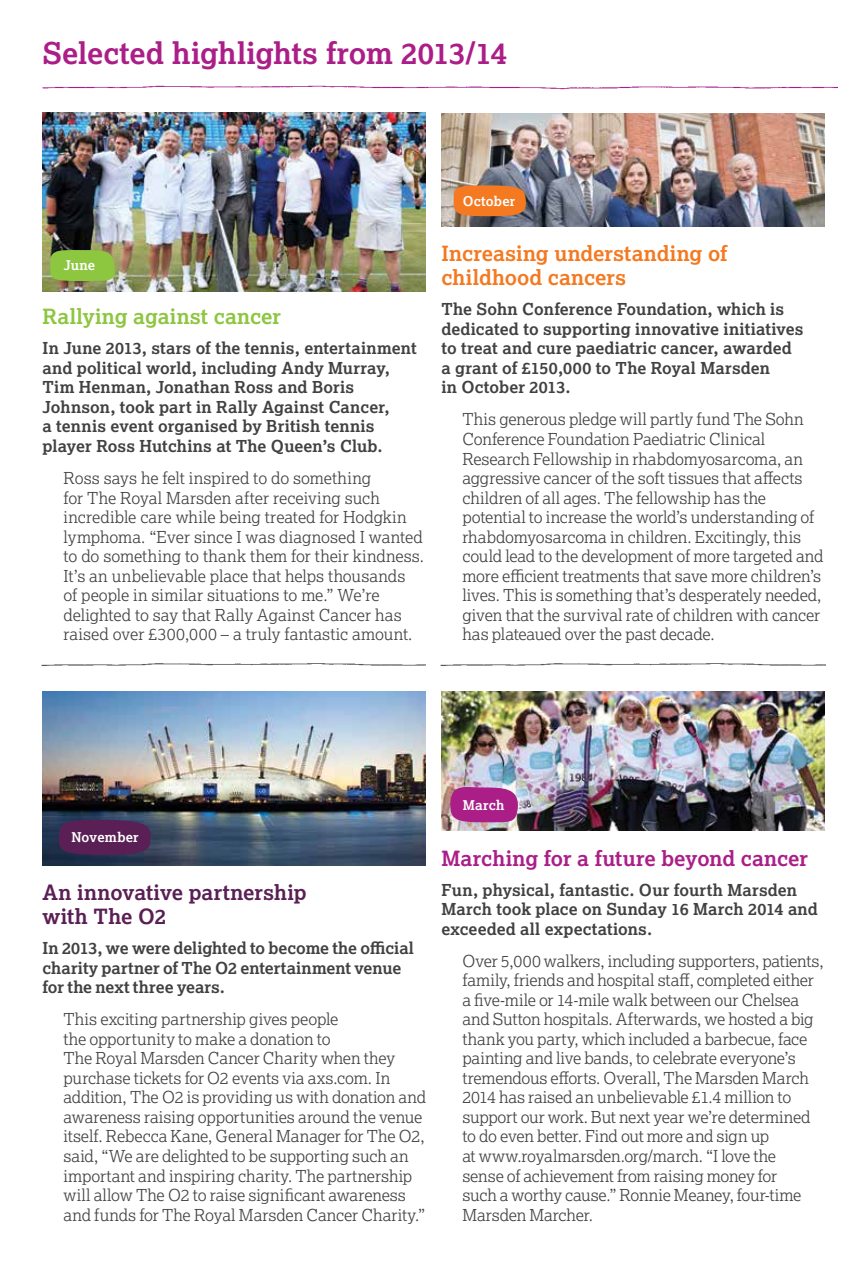
<style>
.page{position:relative;width:868px;height:1263px;background:#fff}
.page>*{position:absolute;margin:0;border:0;box-sizing:border-box;transform-origin:0 0}
.t1{font:700 30px "Lexia";letter-spacing:-.005em;color:#ab1e88}
.t2{font:700 21px/24px "Lexia";color:#f47920}
.t3{font:700 21px/24px "Lexia";color:#5a1f54}
.t4{font:700 21px "Lexia";color:#ab1e88}
.t5{font:700 21px "Lexia";letter-spacing:.005em;color:#8dc63f}
.t6{font:300 16.5px/19.5px "Lexia";letter-spacing:-.005em;color:#414042}
.t7{font:700 16.5px/19.5px "Lexia";letter-spacing:.005em;color:#414042}
.t8{font:700 13.5px "Lexia";letter-spacing:.015em;color:#fff}
</style>
<div class="page">
<img style="left:42px;top:85px;width:795px;height:5px">
<img style="left:43px;top:113px;width:383px;height:178px">
<img style="left:441px;top:114px;width:383px;height:113px">
<img style="left:41px;top:663px;width:385px;height:3px">
<img style="left:440px;top:663px;width:385px;height:3px">
<img style="left:43px;top:691px;width:383px;height:174px">
<img style="left:441px;top:691px;width:383px;height:140px">
<svg style="left:48px;top:249px;width:69px;height:34px;background:#8bb744"></svg>
<svg style="left:450px;top:185px;width:77px;height:32px;background:#e07b32"></svg>
<svg style="left:59px;top:819px;width:92px;height:36px;background:#542355"></svg>
<svg style="left:449px;top:783px;width:69px;height:42px;background:#b34897"></svg>
<h1 class="t1" style="left:43px;top:35px;width:466px">Selected highlights from 2013/14</h1>
<p class="t8" style="left:64px;top:257px;width:33px">June</p>
<p class="t5" style="left:43px;top:303px;width:240px">Rallying against cancer</p>
<p class="t7" style="left:43px;top:338px;width:375px">In June 2013, stars of the tennis, entertainment and political world, including Andy Murray, Tim Henman, Jonathan Ross and Boris Johnson, took part in Rally Against Cancer,<br>a tennis event organised by British tennis player Ross Hutchins at The Queen’s Club.</p>
<p class="t6" style="left:63px;top:468px;width:362px">Ross says he felt inspired to do something<br>for The Royal Marsden after receiving such incredible care while being treated for Hodgkin lymphoma. “Ever since I was diagnosed I wanted to do something to thank them for their kindness.<br>It’s an unbelievable place that helps thousands<br>of people in similar situations to me.” We’re delighted to say that Rally Against Cancer has raised over £300,000 – a truly fantastic amount.</p>
<p class="t8" style="left:462px;top:192px;width:54px">October</p>
<p class="t2" style="left:441px;top:241px;width:287px">Increasing understanding of childhood cancers</p>
<p class="t7" style="left:441px;top:299px;width:363px">The Sohn Conference Foundation, which is dedicated to supporting innovative initiatives to treat and cure paediatric cancer, awarded a grant of £150,000 to The Royal Marsden<br>in October 2013.</p>
<p class="t6" style="left:462px;top:409px;width:362px">This generous pledge will partly fund The Sohn Conference Foundation Paediatric Clinical Research Fellowship in rhabdomyosarcoma, an aggressive cancer of the soft tissues that affects children of all ages. The fellowship has the potential to increase the world’s understanding of rhabdomyosarcoma in children. Excitingly, this could lead to the development of more targeted and more efficient treatments that save more children’s lives. This is something that’s desperately needed, given that the survival rate of children with cancer has plateaued over the past decade.</p>
<p class="t8" style="left:71px;top:829px;width:69px">November</p>
<p class="t3" style="left:43px;top:880px;width:266px">An innovative partnership with The O2</p>
<p class="t7" style="left:43px;top:938px;width:373px">In 2013, we were delighted to become the official charity partner of The O2 entertainment venue for the next three years.</p>
<p class="t6" style="left:63px;top:1009px;width:364px">This exciting partnership gives people<br>the opportunity to make a donation to<br>The Royal Marsden Cancer Charity when they purchase tickets for O2 events via axs.com. In addition, The O2 is providing us with donation and awareness raising opportunities around the venue itself. Rebecca Kane, General Manager for The O2, said, “We are delighted to be supporting such an important and inspiring charity. The partnership will allow The O2 to raise significant awareness and funds for The Royal Marsden Cancer Charity.”</p>
<p class="t8" style="left:462px;top:796px;width:43px">March</p>
<p class="t4" style="left:441px;top:845px;width:368px">Marching for a future beyond cancer</p>
<p class="t7" style="left:441px;top:879px;width:378px">Fun, physical, fantastic. Our fourth Marsden<br>March took place on Sunday 16 March 2014 and exceeded all expectations.</p>
<p class="t6" style="left:462px;top:951px;width:362px">Over 5,000 walkers, including supporters, patients, family, friends and hospital staff, completed either a five‑mile or 14‑mile walk between our Chelsea and Sutton hospitals. Afterwards, we hosted a big thank you party, which included a barbecue, face painting and live bands, to celebrate everyone’s tremendous efforts. Overall, The Marsden March 2014 has raised an unbelievable £1.4 million to support our work. But next year we’re determined to do even better. Find out more and sign up<br>at www.royalmarsden.org/march. “I love the<br>sense of achievement from raising money for<br>such a worthy cause.” Ronnie Meaney, four‑time Marsden Marcher.</p>
</div>
